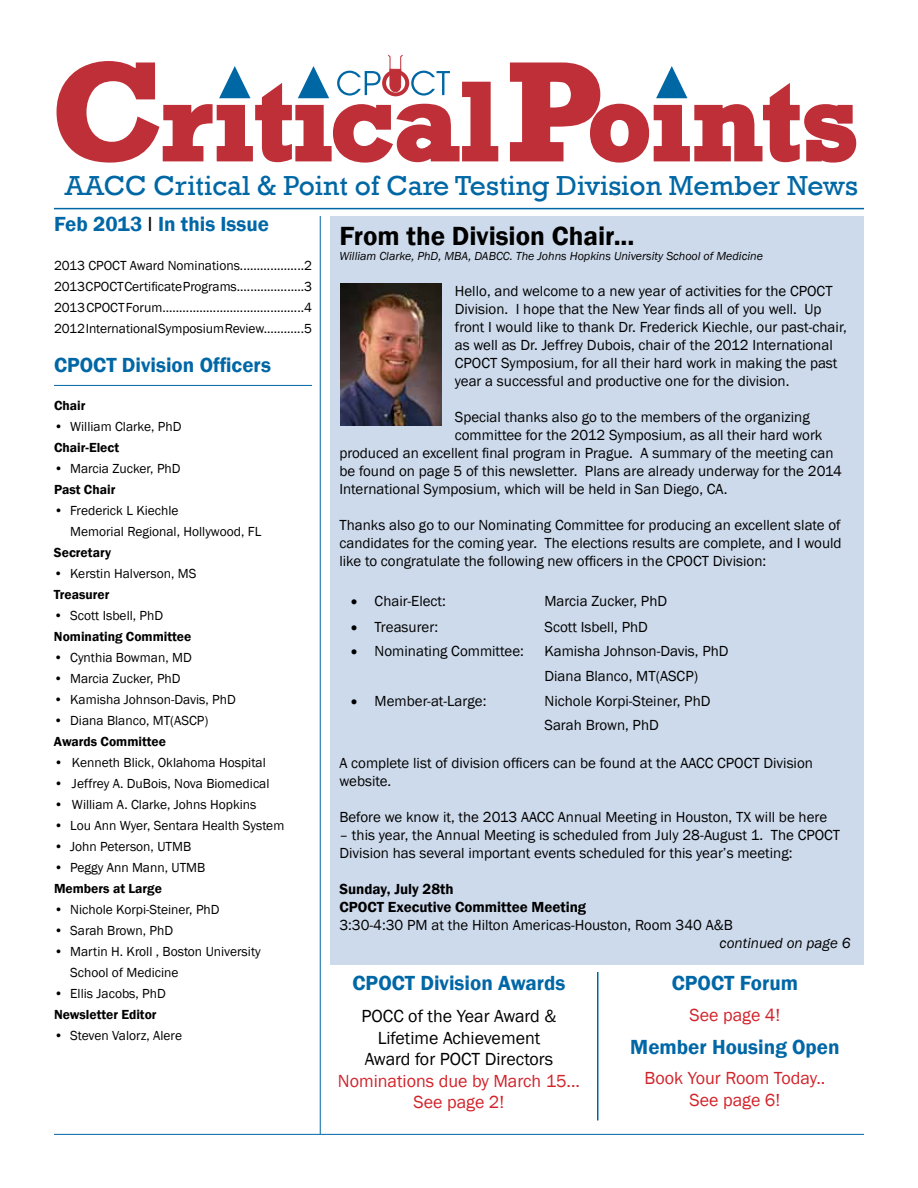
<style>
.page{position:relative;width:918px;height:1188px;background:#fff}
.page>*{position:absolute;margin:0;border:0;box-sizing:border-box;transform-origin:0 0}
.t1{font:28.2px "Rockwell";color:#0067a5}
.t2{font:600 27px "Franklin Gothic";color:#000}
.t3{font:600 21px "Franklin Gothic";color:#0067a6}
.t4{font:18px/21.6px "Franklin Gothic";color:#d2232a;text-align:center}
.t5{font:18px/21.6px "Franklin Gothic";color:#000;text-align:center}
.t6{font:15px/18px "Franklin Gothic";color:#000}
.t7{font:600 15px/18px "Franklin Gothic";color:#000}
.t8{font:italic 15px "Franklin Gothic";color:#000}
.t9{font:13.5px/21px "Franklin Gothic";color:#000}
.t10{font:600 13.5px "Franklin Gothic";color:#000}
.t11{font:italic 12px "Franklin Gothic";color:#000}
.s1{font-weight:400;color:#000}
.s2{font-size:18px}
</style>
<div class="page">
<hr style="left:54px;top:1134px;width:810px;height:1px;background:#0067a6">
<div style="left:330px;top:216px;width:534px;height:748px;background:#cddaeb"></div>
<svg style="left:56px;top:54px;width:443px;height:109px"></svg>
<svg style="left:509px;top:62px;width:348px;height:101px"></svg>
<hr style="left:320px;top:216px;width:1px;height:918px;background:#0067a6">
<hr style="left:54px;top:208px;width:810px;height:1px;background:#0067a6">
<hr style="left:54px;top:385px;width:258px;height:1px;background:#0067a6">
<img style="left:340px;top:284px;width:101px;height:141px">
<hr style="left:597px;top:972px;width:1px;height:148px;background:#0067a6">
<h1 class="t1" style="left:65px;top:169px;width:795px">AACC Critical &amp; Point of Care Testing Division Member News</h1>
<h3 class="t3" style="left:54px;top:211px;width:217px">Feb 2013 <span class="s1">I</span> In this Issue</h3>
<p class="t9" style="left:54px;top:255px;width:260px;text-align:justify">2013 CPOCT Award Nominations...................2<br>2013 CPOCT Certificate Programs....................3<br>2013 CPOCT Forum..........................................4<br>2012 International Symposium Review............5</p>
<h3 class="t3" style="left:54px;top:352px;width:219px">CPOCT Division Officers</h3>
<p class="t10" style="left:54px;top:397px;width:33px">Chair</p>
<p class="t9" style="left:54px;top:416px;width:129px">• William Clarke, PhD</p>
<p class="t10" style="left:54px;top:439px;width:67px">Chair-Elect</p>
<p class="t9" style="left:54px;top:458px;width:128px">• Marcia Zucker, PhD</p>
<p class="t10" style="left:54px;top:481px;width:63px">Past Chair</p>
<p class="t9" style="left:70px;top:500px;width:193px;text-indent:-16px">• Frederick L Kiechle<br>Memorial Regional, Hollywood, FL</p>
<p class="t10" style="left:54px;top:544px;width:59px">Secretary</p>
<p class="t9" style="left:54px;top:563px;width:144px">• Kerstin Halverson, MS</p>
<p class="t10" style="left:54px;top:586px;width:57px">Treasurer</p>
<p class="t9" style="left:54px;top:605px;width:111px">• Scott Isbell, PhD</p>
<p class="t10" style="left:54px;top:628px;width:139px">Nominating Committee</p>
<p class="t9" style="left:54px;top:647px;width:139px">• Cynthia Bowman, MD</p>
<p class="t9" style="left:54px;top:668px;width:128px">• Marcia Zucker, PhD</p>
<p class="t9" style="left:54px;top:689px;width:183px">• Kamisha Johnson-Davis, PhD</p>
<p class="t9" style="left:54px;top:710px;width:156px">• Diana Blanco, MT(ASCP)</p>
<p class="t10" style="left:54px;top:733px;width:114px">Awards Committee</p>
<p class="t9" style="left:54px;top:752px;width:213px">• Kenneth Blick, Oklahoma Hospital</p>
<p class="t9" style="left:54px;top:773px;width:217px">• Jeffrey A. DuBois, Nova Biomedical</p>
<p class="t9" style="left:54px;top:794px;width:204px">• William A. Clarke, Johns Hopkins</p>
<p class="t9" style="left:54px;top:815px;width:232px">• Lou Ann Wyer, Sentara Health System</p>
<p class="t9" style="left:54px;top:836px;width:139px">• John Peterson, UTMB</p>
<p class="t9" style="left:54px;top:857px;width:153px">• Peggy Ann Mann, UTMB</p>
<p class="t10" style="left:54px;top:880px;width:110px">Members at Large</p>
<p class="t9" style="left:54px;top:899px;width:167px">• Nichole Korpi-Steiner, PhD</p>
<p class="t9" style="left:54px;top:920px;width:121px">• Sarah Brown, PhD</p>
<p class="t9" style="left:70px;top:941px;width:192px;text-indent:-16px">• Martin H. Kroll , Boston University<br>School of Medicine</p>
<p class="t9" style="left:54px;top:983px;width:113px">• Ellis Jacobs, PhD</p>
<p class="t10" style="left:54px;top:1006px;width:104px">Newsletter Editor</p>
<p class="t9" style="left:54px;top:1025px;width:130px">• Steven Valorz, Alere</p>
<h2 class="t2" style="left:339px;top:220px;width:297px">From the Division Chair...</h2>
<p class="t11" style="left:339px;top:248px;width:425px">William Clarke, PhD, MBA, DABCC. The Johns Hopkins University School of Medicine</p>
<p class="t6" style="left:455px;top:282px;width:393px">Hello, and welcome to a new year of activities for the CPOCT Division. I hope that the New Year finds all of you well. Up front I would like to thank Dr. Frederick Kiechle, our past-chair, as well as Dr. Jeffrey Dubois, chair of the 2012 International CPOCT Symposium, for all their hard work in making the past year a successful and productive one for the division.</p>
<p class="t6" style="left:455px;top:408px;width:356px">Special thanks also go to the members of the organizing</p>
<p class="t6" style="left:455px;top:426px;width:369px">committee for the 2012 Symposium, as all their hard work</p>
<p class="t6" style="left:339px;top:444px;width:496px">produced an excellent final program in Prague. A summary of the meeting can</p>
<p class="t6" style="left:339px;top:462px;width:504px">be found on page 5 of this newsletter. Plans are already underway for the 2014</p>
<p class="t6" style="left:339px;top:480px;width:390px">International Symposium, which will be held in San Diego, CA.</p>
<p class="t6" style="left:339px;top:516px;width:504px;text-align:justify">Thanks also go to our Nominating Committee for producing an excellent slate of candidates for the coming year. The elections results are complete, and I would like to congratulate the following new officers in the CPOCT Division:</p>
<p class="t6" style="left:348px;top:593px;width:99px"><span class="s2">•</span> Chair-Elect:</p>
<p class="t6" style="left:545px;top:593px;width:124px">Marcia Zucker, PhD</p>
<p class="t6" style="left:348px;top:618px;width:92px"><span class="s2">•</span> Treasurer:</p>
<p class="t6" style="left:545px;top:618px;width:105px">Scott Isbell, PhD</p>
<p class="t6" style="left:348px;top:643px;width:177px"><span class="s2">•</span> Nominating Committee:</p>
<p class="t6" style="left:545px;top:639px;width:186px;line-height:24.6px">Kamisha Johnson-Davis, PhD<br>Diana Blanco, MT(ASCP)</p>
<p class="t6" style="left:348px;top:692px;width:140px"><span class="s2">•</span> Member-at-Large:</p>
<p class="t6" style="left:545px;top:689px;width:168px;line-height:24.6px">Nichole Korpi-Steiner, PhD<br>Sarah Brown, PhD</p>
<p class="t6" style="left:339px;top:755px;width:475px">A complete list of division officers can be found at the AACC CPOCT Division website.</p>
<p class="t6" style="left:339px;top:809px;width:489px">Before we know it, the 2013 AACC Annual Meeting in Houston, TX will be here</p>
<p class="t6" style="left:339px;top:827px;width:502px">– this year, the Annual Meeting is scheduled from July 28-August 1. The CPOCT<br>Division has several important events scheduled for this year’s meeting:</p>
<p class="t7" style="left:339px;top:880px;width:248px">Sunday, July 28th<br>CPOCT Executive Committee Meeting</p>
<p class="t6" style="left:339px;top:917px;width:395px">3:30-4:30 PM at the Hilton Americas-Houston, Room 340 A&amp;B</p>
<p class="t8" style="left:720px;top:934px;width:132px">continued on page 6</p>
<h3 class="t3" style="left:352px;top:971px;width:215px">CPOCT Division Awards</h3>
<p class="t5" style="left:362px;top:1006px;width:196px">POCC of the Year Award &amp;<br>Lifetime Achievement<br>Award for POCT Directors</p>
<p class="t4" style="left:338px;top:1070px;width:244px">Nominations due by March 15...<br>See page 2!</p>
<h3 class="t3" style="left:672px;top:971px;width:128px">CPOCT Forum</h3>
<p class="t4" style="left:690px;top:1004px;width:92px">See page 4!</p>
<h3 class="t3" style="left:630px;top:1034px;width:211px">Member Housing Open</h3>
<p class="t4" style="left:645px;top:1068px;width:182px">Book Your Room Today..<br>See page 6!</p>
</div>
